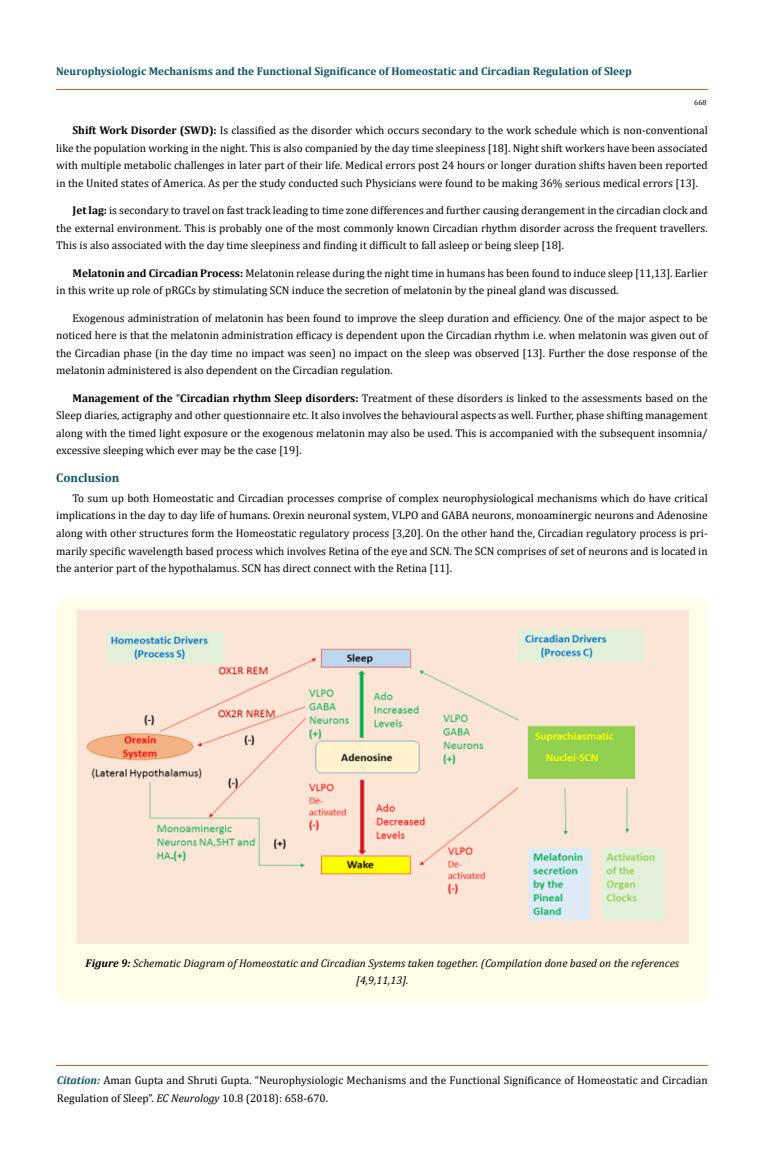
<style>
.page{position:relative;width:764px;height:1157px;background:#fff}
.page>*{position:absolute;margin:0;border:0;box-sizing:border-box;transform-origin:0 0}
.t1{font:700 12.5px "Cambria";color:#0e546a}
.t2{font:11.25px/17.5px "Cambria";color:#000;text-align:justify}
.t3{font:italic 11.25px/17.5px "Cambria";color:#000;text-align:center}
.t4{font:700 11.25px "Cambria";color:#0e546a}
.t5{font:7.5px "Cambria";color:#000}
.s1{font-weight:700}
.s2{font-weight:700;font-style:italic;color:#0e546a}
.s3{font-style:italic}
</style>
<div class="page">
<hr style="left:56px;top:90px;width:652px;height:1px;background:#e05d1a">
<hr style="left:56px;top:1065px;width:651px;height:1px;background:#e05d1a">
<div style="left:56px;top:595px;width:652px;height:409px;background:#fffde9;border-radius:15px"></div>
<img style="left:77px;top:610px;width:611px;height:333px">
<p class="t4" style="left:56px;top:63px;width:577px">Neurophysiologic Mechanisms and the Functional Significance of Homeostatic and Circadian Regulation of Sleep</p>
<p class="t5" style="left:694px;top:98px;width:14px">668</p>
<p class="t2" style="left:56px;top:121px;width:653px;text-indent:16px"><span class="s1">Shift Work Disorder (SWD):</span> Is classified as the disorder which occurs secondary to the work schedule which is non-conventional like the population working in the night. This is also companied by the day time sleepiness [18]. Night shift workers have been associated with multiple metabolic challenges in later part of their life. Medical errors post 24 hours or longer duration shifts haven been reported in the United states of America. As per the study conducted such Physicians were found to be making 36% serious medical errors [13].</p>
<p class="t2" style="left:56px;top:202px;width:653px;text-indent:16px"><span class="s1">Jet lag:</span> is secondary to travel on fast track leading to time zone differences and further causing derangement in the circadian clock and the external environment. This is probably one of the most commonly known Circadian rhythm disorder across the frequent travellers.<br>This is also associated with the day time sleepiness and finding it difficult to fall asleep or being sleep [18].</p>
<p class="t2" style="left:56px;top:264px;width:653px;text-indent:16px"><span class="s1">Melatonin and Circadian Process:</span> Melatonin release during the night time in humans has been found to induce sleep [11,13]. Earlier in this write up role of pRGCs by stimulating SCN induce the secretion of melatonin by the pineal gland was discussed.</p>
<p class="t2" style="left:56px;top:309px;width:653px;text-indent:16px">Exogenous administration of melatonin has been found to improve the sleep duration and efficiency. One of the major aspect to be noticed here is that the melatonin administration efficacy is dependent upon the Circadian rhythm i.e. when melatonin was given out of the Circadian phase (in the day time no impact was seen) no impact on the sleep was observed [13]. Further the dose response of the melatonin administered is also dependent on the Circadian regulation.</p>
<p class="t2" style="left:56px;top:389px;width:653px;text-indent:16px"><span class="s1">Management of the</span> “<span class="s1">Circadian rhythm Sleep disorders:</span> Treatment of these disorders is linked to the assessments based on the Sleep diaries, actigraphy and other questionnaire etc. It also involves the behavioural aspects as well. Further, phase shifting management along with the timed light exposure or the exogenous melatonin may also be used. This is accompanied with the subsequent insomnia/ excessive sleeping which ever may be the case [19].</p>
<p class="t1" style="left:56px;top:469px;width:65px">Conclusion</p>
<p class="t2" style="left:56px;top:489px;width:653px;text-indent:16px">To sum up both Homeostatic and Circadian processes comprise of complex neurophysiological mechanisms which do have critical implications in the day to day life of humans. Orexin neuronal system, VLPO and GABA neurons, monoaminergic neurons and Adenosine along with other structures form the Homeostatic regulatory process [3,20]. On the other hand the, Circadian regulatory process is pri&shy;marily specific wavelength based process which involves Retina of the eye and SCN. The SCN comprises of set of neurons and is located in the anterior part of the hypothalamus. SCN has direct connect with the Retina [11].</p>
<p class="t3" style="left:86px;top:953px;width:595px"><span class="s1">Figure 9:</span> Schematic Diagram of Homeostatic and Circadian Systems taken together. (Compilation done based on the references [4,9,11,13].</p>
<p class="t2" style="left:57px;top:1071px;width:652px"><span class="s2">Citation:</span> Aman Gupta and Shruti Gupta. “Neurophysiologic Mechanisms and the Functional Significance of Homeostatic and Circadian<br>Regulation of Sleep”. <span class="s3">EC Neurology</span> 10.8 (2018): 658-670.</p>
</div>
